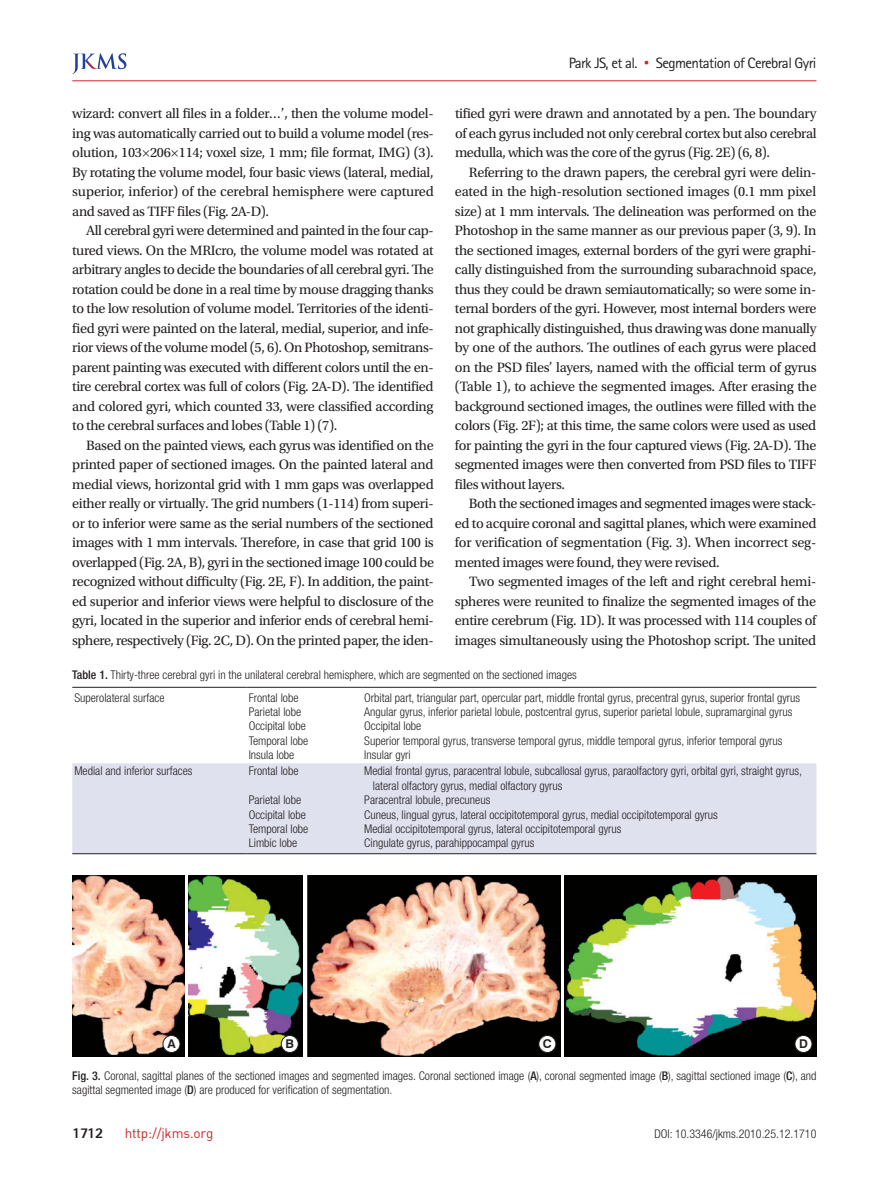
<style>
.page{position:relative;width:893px;height:1191px;background:#fff}
.page>*{position:absolute;margin:0;border:0;box-sizing:border-box;transform-origin:0 0}
.t1{font:15px "Rotis Sans Serif Std";letter-spacing:-.04em;color:#231f20}
.t2{font:800 15px "Rotis Sans Serif Std";color:#231f20}
.t3{font:14.25px/19.5px "Utopia Std";letter-spacing:-.025em;color:#231f20;text-align:justify}
.t4{font:13.5px "Dinreg";letter-spacing:-.01em;color:#d1232a}
.t5{font:700 12.15px "Swiss 721 BT";color:#231f20}
.t6{font:300 condensed 12px/14.4px "Helvetica Neue LT Std";color:#231f20}
.s1{font-family:"Dotum";color:#d1232a}
.s2{font-family:"Helvetica Neue LT Std";font-weight:300;font-stretch:condensed}
.s3{font-weight:500}
</style>
<div class="page">
<hr style="left:72px;top:80px;width:744px;height:1px;background:#d1232a">
<svg style="left:72px;top:53px;width:54px;height:21px"></svg>
<div style="left:72px;top:763px;width:744px;height:90px;background:#e0e1ee"></div>
<hr style="left:72px;top:853px;width:175px;height:1px;background:#231f20">
<hr style="left:247px;top:853px;width:115px;height:1px;background:#231f20">
<hr style="left:362px;top:853px;width:454px;height:1px;background:#231f20">
<hr style="left:72px;top:687px;width:175px;height:1px;background:#231f20">
<hr style="left:247px;top:687px;width:115px;height:1px;background:#231f20">
<hr style="left:362px;top:687px;width:454px;height:1px;background:#231f20">
<img style="left:72px;top:875px;width:113px;height:182px">
<img style="left:189px;top:875px;width:114px;height:182px">
<img style="left:307px;top:875px;width:253px;height:182px">
<img style="left:565px;top:875px;width:251px;height:182px">
<div style="left:163px;top:1035px;width:17px;height:17px;background:#fff;border-radius:50%"></div>
<div style="left:163px;top:1035px;width:17px;height:17px;border:1px solid #231f20;border-radius:50%"></div>
<div style="left:281px;top:1035px;width:17px;height:17px;background:#fff;border-radius:50%"></div>
<div style="left:281px;top:1035px;width:17px;height:17px;border:1px solid #231f20;border-radius:50%"></div>
<div style="left:539px;top:1035px;width:17px;height:17px;background:#fff;border-radius:50%"></div>
<div style="left:539px;top:1035px;width:17px;height:17px;border:1px solid #231f20;border-radius:50%"></div>
<div style="left:795px;top:1035px;width:17px;height:17px;background:#fff;border-radius:50%"></div>
<div style="left:795px;top:1035px;width:17px;height:17px;border:1px solid #231f20;border-radius:50%"></div>
<p class="t1" style="left:569px;top:54px;width:249px">Park JS, et al. <span class="s1">•</span> Segmentation of Cerebral Gyri</p>
<p class="t3" style="left:72px;top:104px;width:363px">wizard: convert all files in a folder…’, then the volume model&shy;ing was automatically carried out to build a volume model (res&shy;olution, 103<span class="s2">×</span>206<span class="s2">×</span>114; voxel size, 1 mm; file format, IMG) (3).<br>By rotating the volume model, four basic views (lateral, medial, superior, inferior) of the cerebral hemisphere were captured and saved as TIFF files (Fig. 2A-D).</p>
<p class="t3" style="left:72px;top:221px;width:363px;text-indent:14px">All cerebral gyri were determined and painted in the four cap&shy;tured views. On the MRIcro, the volume model was rotated at arbitrary angles to decide the boundaries of all cerebral gyri. The rotation could be done in a real time by mouse dragging thanks to the low resolution of volume model. Territories of the identi&shy;fied gyri were painted on the lateral, medial, superior, and infe&shy;rior views of the volume model (5, 6). On Photoshop, semitrans&shy;parent painting was executed with different colors until the en&shy;tire cerebral cortex was full of colors (Fig. 2A-D). The identified and colored gyri, which counted 33, were classified according to the cerebral surfaces and lobes (Table 1) (7).</p>
<p class="t3" style="left:72px;top:435px;width:363px;text-indent:14px">Based on the painted views, each gyrus was identified on the printed paper of sectioned images. On the painted lateral and medial views, horizontal grid with 1 mm gaps was overlapped either really or virtually. The grid numbers (1-114) from superi&shy;or to inferior were same as the serial numbers of the sectioned images with 1 mm intervals. Therefore, in case that grid 100 is overlapped (Fig. 2A, B), gyri in the sectioned image 100 could be recognized without difficulty (Fig. 2E, F). In addition, the paint&shy;ed superior and inferior views were helpful to disclosure of the gyri, located in the superior and inferior ends of cerebral hemi&shy;sphere, respectively (Fig. 2C, D). On the printed paper, the iden-</p>
<p class="t3" style="left:455px;top:104px;width:363px">tified gyri were drawn and annotated by a pen. The boundary of each gyrus included not only cerebral cortex but also cerebral medulla, which was the core of the gyrus (Fig. 2E) (6, 8).</p>
<p class="t3" style="left:455px;top:162px;width:363px;text-indent:14px">Referring to the drawn papers, the cerebral gyri were delin&shy;eated in the high-resolution sectioned images (0.1 mm pixel size) at 1 mm intervals. The delineation was performed on the Photoshop in the same manner as our previous paper (3, 9). In the sectioned images, external borders of the gyri were graphi&shy;cally distinguished from the surrounding subarachnoid space, thus they could be drawn semiautomatically; so were some in&shy;ternal borders of the gyri. However, most internal borders were not graphically distinguished, thus drawing was done manually by one of the authors. The outlines of each gyrus were placed on the PSD files’ layers, named with the official term of gyrus (Table 1), to achieve the segmented images. After erasing the background sectioned images, the outlines were filled with the colors (Fig. 2F); at this time, the same colors were used as used for painting the gyri in the four captured views (Fig. 2A-D). The segmented images were then converted from PSD files to TIFF files without layers.</p>
<p class="t3" style="left:455px;top:494px;width:363px;text-align:left;text-indent:14px">Both the sectioned images and segmented images were stack&shy;ed to acquire coronal and sagittal planes, which were examined for verification of segmentation (Fig. 3). When incorrect seg&shy;mented images were found, they were revised.</p>
<p class="t3" style="left:455px;top:572px;width:363px;text-indent:14px">Two segmented images of the left and right cerebral hemi&shy;spheres were reunited to finalize the segmented images of the entire cerebrum (Fig. 1D). It was processed with 114 couples of images simultaneously using the Photoshop script. The united</p>
<p class="t6" style="left:72px;top:663px;width:506px;line-height:23px"><span class="s3">Table 1.</span> Thirty-three cerebral gyri in the unilateral cerebral hemisphere, which are segmented on the sectioned images<br>Superolateral surface</p>
<p class="t6" style="left:249px;top:690px;width:61px">Frontal lobe<br>Parietal lobe<br>Occipital lobe<br>Temporal lobe<br>Insula lobe</p>
<p class="t6" style="left:364px;top:690px;width:437px">Orbital part, triangular part, opercular part, middle frontal gyrus, precentral gyrus, superior frontal gyrus Angular gyrus, inferior parietal lobule, postcentral gyrus, superior parietal lobule, supramarginal gyrus Occipital lobe<br>Superior temporal gyrus, transverse temporal gyrus, middle temporal gyrus, inferior temporal gyrus Insular gyri</p>
<p class="t6" style="left:74px;top:764px;width:120px">Medial and inferior surfaces</p>
<p class="t6" style="left:249px;top:764px;width:51px">Frontal lobe</p>
<p class="t6" style="left:249px;top:792px;width:61px">Parietal lobe<br>Occipital lobe<br>Temporal lobe<br>Limbic lobe</p>
<p class="t6" style="left:364px;top:764px;width:439px">Medial frontal gyrus, paracentral lobule, subcallosal gyrus, paraolfactory gyri, orbital gyri, straight gyrus,</p>
<p class="t6" style="left:373px;top:778px;width:191px">lateral olfactory gyrus, medial olfactory gyrus</p>
<p class="t6" style="left:364px;top:792px;width:128px">Paracentral lobule, precuneus</p>
<p class="t6" style="left:364px;top:807px;width:355px">Cuneus, lingual gyrus, lateral occipitotemporal gyrus, medial occipitotemporal gyrus</p>
<p class="t6" style="left:364px;top:821px;width:259px">Medial occipitotemporal gyrus, lateral occipitotemporal gyrus</p>
<p class="t6" style="left:364px;top:836px;width:172px">Cingulate gyrus, parahippocampal gyrus</p>
<p class="t5" style="left:167px;top:1036px;width:10px">A</p>
<p class="t5" style="left:285px;top:1036px;width:10px">B</p>
<p class="t5" style="left:543px;top:1036px;width:10px">C</p>
<p class="t5" style="left:799px;top:1036px;width:10px">D</p>
<p class="t6" style="left:72px;top:1068px;width:746px"><span class="s3">Fig. 3.</span> Coronal, sagittal planes of the sectioned images and segmented images. Coronal sectioned image (<span class="s3">A</span>), coronal segmented image (<span class="s3">B</span>), sagittal sectioned image (<span class="s3">C</span>), and sagittal segmented image (<span class="s3">D</span>) are produced for verification of segmentation.</p>
<p class="t2" style="left:72px;top:1123px;width:33px">1712</p>
<p class="t4" style="left:125px;top:1124px;width:90px">http://jkms.org</p>
<p class="t6" style="left:654px;top:1126px;width:164px">DOI: 10.3346/jkms.2010.25.12.1710</p>
</div>
